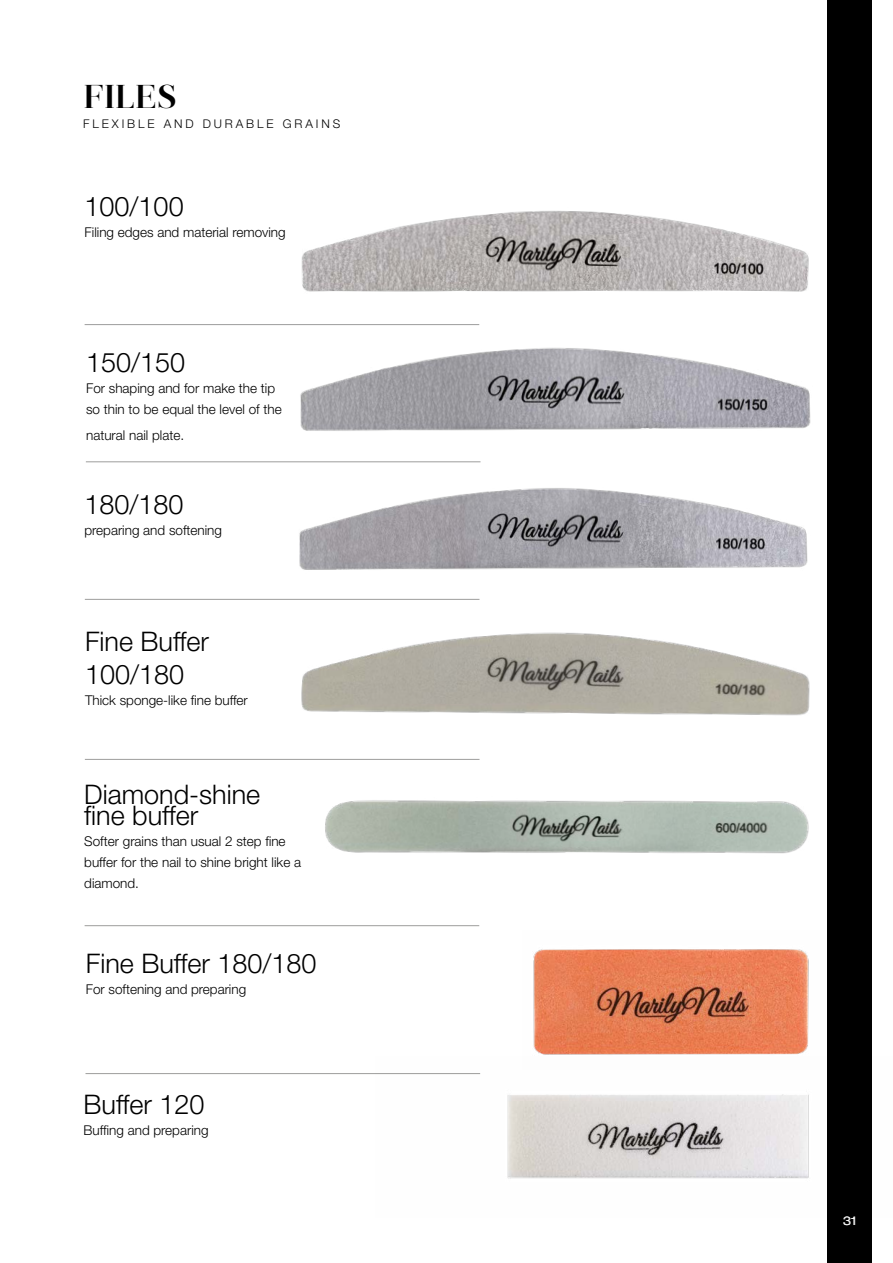
<style>
.page{position:relative;width:893px;height:1263px;background:#fff}
.page>*{position:absolute;margin:0;border:0;box-sizing:border-box;transform-origin:0 0}
.t1{font:700 33px "Jules Big";color:#000}
.t2{font:300 27px/21px "Helvetica Neue LT Pro";color:#000}
.t3{font:300 13.5px/21px "Helvetica Neue LT Pro";color:#000}
.t4{font:300 12px "Helvetica Neue LT Pro";letter-spacing:.24em;color:#000}
.t5{font:300 expanded 12px "Helvetica Neue LT Pro";color:#fff}
</style>
<div class="page">
<div style="left:827px;top:0;width:45px;height:1263px;background:#000"></div>
<hr style="left:85px;top:324px;width:394px;height:1px;background:#9d9d9c">
<hr style="left:86px;top:461px;width:394px;height:1px;background:#9d9d9c">
<hr style="left:85px;top:599px;width:394px;height:1px;background:#9d9d9c">
<hr style="left:85px;top:1073px;width:395px;height:1px;background:#9d9d9c">
<hr style="left:85px;top:925px;width:394px;height:1px;background:#9d9d9c">
<hr style="left:85px;top:759px;width:394px;height:1px;background:#9d9d9c">
<img style="left:533px;top:949px;width:276px;height:106px">
<img style="left:275px;top:324px;width:536px;height:139px">
<img style="left:375px;top:1073px;width:434px;height:106px">
<img style="left:301px;top:211px;width:508px;height:81px">
<img style="left:281px;top:462px;width:530px;height:138px">
<img style="left:301px;top:632px;width:509px;height:84px">
<img style="left:297px;top:758px;width:512px;height:96px">
<h1 class="t1" style="left:83px;top:76px;width:95px">FILES</h1>
<p class="t4" style="left:83px;top:116px;width:258px">FLEXIBLE AND DURABLE GRAINS</p>
<h2 class="t2" style="left:85px;top:195px;width:101px">100/100</h2>
<p class="t3" style="left:85px;top:221px;width:203px">Filing edges and material removing</p>
<h2 class="t2" style="left:86px;top:352px;width:101px">150/150</h2>
<p class="t3" style="left:86px;top:378px;width:197px">For shaping and for make the tip so thin to be equal the level of the</p>
<p class="t3" style="left:86px;top:424px;width:100px">natural nail plate.</p>
<h2 class="t2" style="left:85px;top:493px;width:101px">180/180</h2>
<p class="t3" style="left:85px;top:519px;width:139px">preparing and softening</p>
<h2 class="t2" style="left:85px;top:625px;width:126px;line-height:33px">Fine Buffer<br>100/180</h2>
<p class="t3" style="left:85px;top:690px;width:164px">Thick sponge-like fine buffer</p>
<h2 class="t2" style="left:84px;top:783px;width:177px">Diamond-shine fine buffer</h2>
<p class="t3" style="left:84px;top:830px;width:218px">Softer grains than usual 2 step fine buffer for the nail to shine bright like a diamond.</p>
<h2 class="t2" style="left:86px;top:952px;width:232px">Fine Buffer 180/180</h2>
<p class="t3" style="left:86px;top:978px;width:162px">For softening and preparing</p>
<h2 class="t2" style="left:84px;top:1094px;width:123px">Buffer 120</h2>
<p class="t3" style="left:84px;top:1120px;width:127px">Buffing and preparing</p>
<p class="t5" style="left:843px;top:1214px;width:15px">31</p>
</div>
